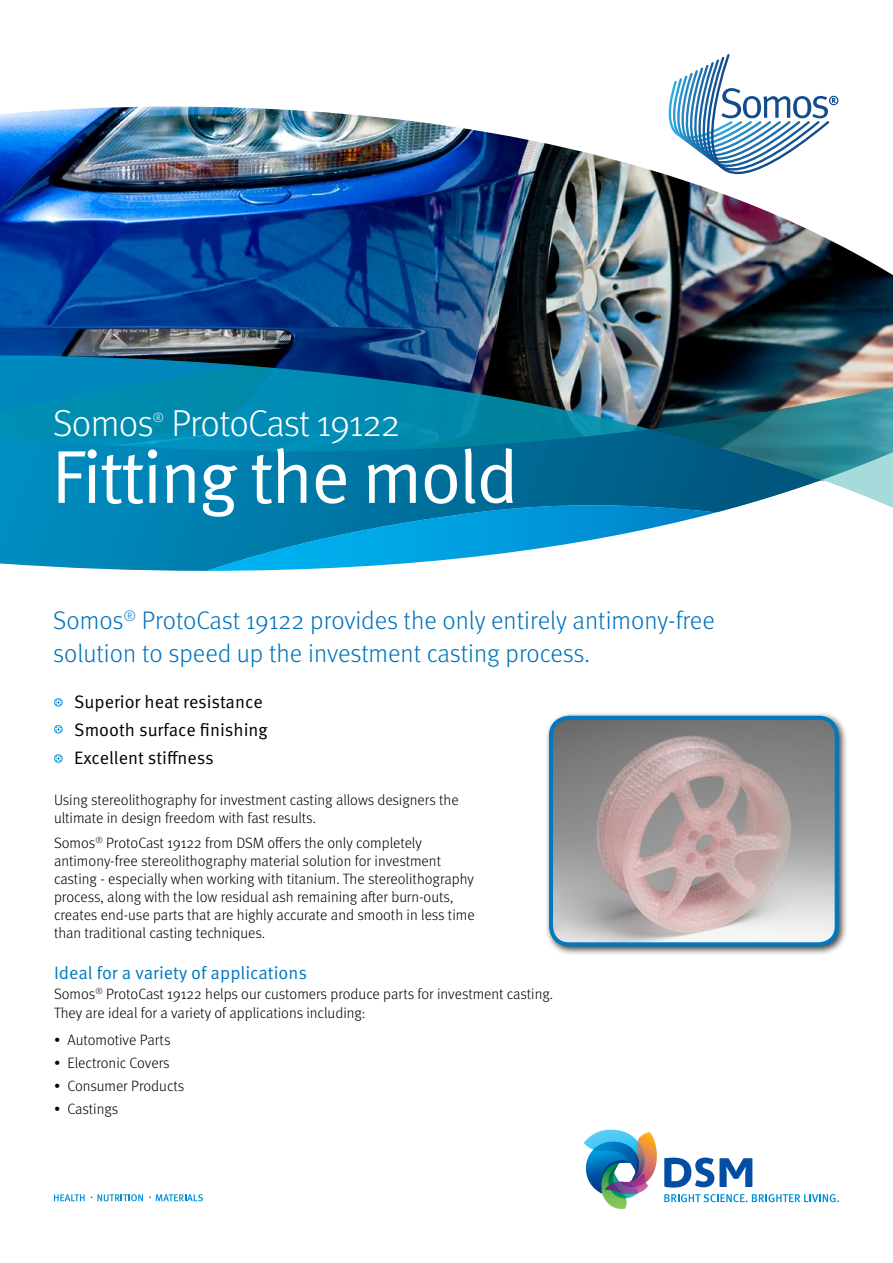
<style>
.page{position:relative;width:893px;height:1263px;background:#fff}
.page>*{position:absolute;margin:0;border:0;box-sizing:border-box;transform-origin:0 0}
.t1{font:75px "Meta Pro Norm";letter-spacing:-.035em;color:#fff}
.t2{font:300 37.5px "Meta Pro";letter-spacing:-.02em;color:#fff}
.t3{font:300 25.5px/33px "Meta Pro";color:#0072bc}
.t4{font:18px/28.3px "Meta Pro Norm";color:#000}
.t5{font:18px "Meta Pro Norm";color:#0079c1}
.t6{font:300 15px/18px "Meta Pro";color:#000}
.t7{font:300 13.2px "Meta Pro";color:#fff}
</style>
<div class="page">
<img style="left:0;top:283px;width:893px;height:73px">
<svg style="left:0;top:356px;width:893px;height:215px;background:#2989ac"></svg>
<svg style="left:584px;top:1130px;width:255px;height:79px"></svg>
<svg style="left:54px;top:1194px;width:31px;height:7px"></svg>
<svg style="left:91px;top:1194px;width:52px;height:7px"></svg>
<svg style="left:149px;top:1194px;width:54px;height:7px"></svg>
<svg style="left:54px;top:698px;width:9px;height:9px"></svg>
<svg style="left:54px;top:725px;width:9px;height:9px"></svg>
<svg style="left:54px;top:754px;width:9px;height:9px"></svg>
<img style="left:0;top:99px;width:893px;height:184px">
<svg style="left:669px;top:54px;width:169px;height:120px"></svg>
<div style="left:544px;top:711px;width:304px;height:245px;background:#000;opacity:.75"></div>
<img style="left:551px;top:718px;width:286px;height:226px">
<div style="left:549px;top:716px;width:290px;height:230px;border:4px solid #0079c1;border-radius:18px"></div>
<h2 class="t2" style="left:53px;top:396px;width:102px">Somos</h2>
<p class="t7" style="left:153px;top:408px;width:13px">®</p>
<h2 class="t2" style="left:172px;top:396px;width:230px">ProtoCast 19122</h2>
<h1 class="t1" style="left:51px;top:420px;width:469px">Fitting the mold</h1>
<h3 class="t3" style="left:53px;top:602px;width:663px">Somos<sup>®</sup> ProtoCast 19122 provides the only entirely antimony-free solution to speed up the investment casting process.</h3>
<p class="t4" style="left:74px;top:686px;width:195px">Superior heat resistance<br>Smooth surface finishing<br>Excellent stiffness</p>
<p class="t6" style="left:54px;top:790px;width:406px">Using stereolithography for investment casting allows designers the ultimate in design freedom with fast results.</p>
<p class="t6" style="left:54px;top:833px;width:422px">Somos<sup>®</sup> ProtoCast 19122 from DSM offers the only completely antimony-free stereolithography material solution for investment casting - especially when working with titanium. The stereolithography process, along with the low residual ash remaining after burn-outs, creates end-use parts that are highly accurate and smooth in less time than traditional casting techniques.</p>
<p class="t5" style="left:54px;top:959px;width:255px">Ideal for a variety of applications</p>
<p class="t6" style="left:54px;top:983px;width:501px;line-height:19.5px">Somos<sup>®</sup> ProtoCast 19122 helps our customers produce parts for investment casting.<br>They are ideal for a variety of applications including:</p>
<p class="t6" style="left:54px;top:1030px;width:118px">• Automotive Parts</p>
<p class="t6" style="left:54px;top:1053px;width:117px">• Electronic Covers</p>
<p class="t6" style="left:54px;top:1076px;width:132px">• Consumer Products</p>
<p class="t6" style="left:54px;top:1099px;width:66px">• Castings</p>
</div>
